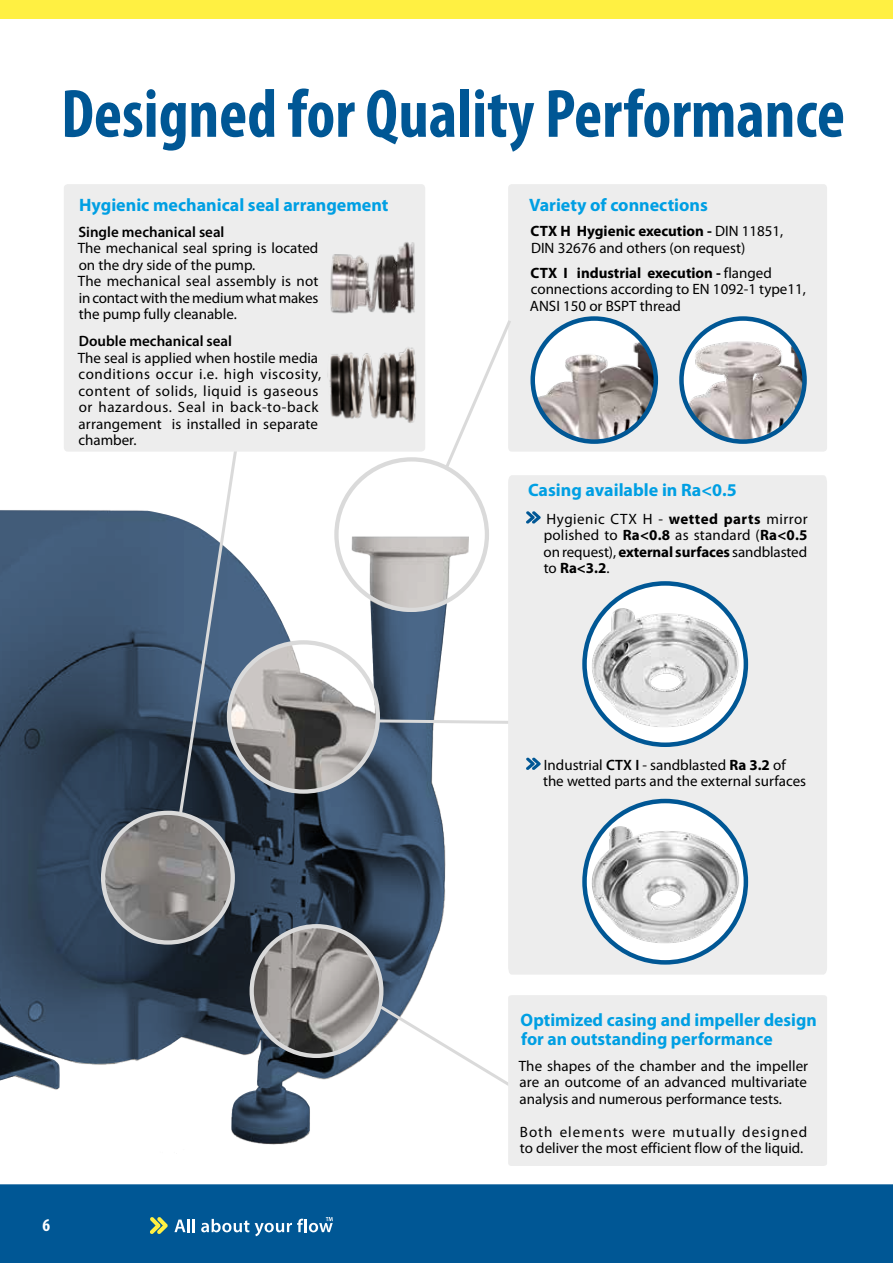
<style>
.page{position:relative;width:893px;height:1263px;background:#fff}
.page>*{position:absolute;margin:0;border:0;box-sizing:border-box;transform-origin:0 0}
.t1{font:700 condensed 69px "Myriad Pro";color:#005795}
.t2{font:700 18px/19.5px "Myriad Pro";color:#009fe3}
.t3{font:700 condensed 18px "Myriad Pro";color:#fff}
.t4{font:15px/16.5px "Myriad Pro";color:#000}
.t5{font:15px/16.5px "Myriad Pro";letter-spacing:.035em;color:#000}
.t6{font:600 15px "Myriad Pro";color:#000}
.s1{font-weight:700}
.s2{font-weight:600}
</style>
<div class="page">
<div style="left:0;top:1184px;width:893px;height:79px;background:#005795"></div>
<div style="left:0;top:0;width:893px;height:19px;background:#fff042"></div>
<svg style="left:150px;top:1217px;width:18px;height:17px"></svg>
<svg style="left:174px;top:1219px;width:21px;height:13px"></svg>
<svg style="left:201px;top:1219px;width:48px;height:13px"></svg>
<svg style="left:255px;top:1217px;width:78px;height:19px"></svg>
<div style="left:508px;top:184px;width:319px;height:268px;background:#ededed"></div>
<svg style="left:681px;top:319px;width:123px;height:123px"></svg>
<img style="left:681px;top:329px;width:123px;height:113px">
<div style="left:679px;top:316px;width:128px;height:128px;border:4px solid #005795;border-radius:50%"></div>
<svg style="left:533px;top:319px;width:123px;height:123px"></svg>
<img style="left:533px;top:329px;width:123px;height:113px">
<div style="left:530px;top:316px;width:128px;height:128px;border:4px solid #005795;border-radius:50%"></div>
<svg style="left:0;top:510px;width:447px;height:633px"></svg>
<svg style="left:177px;top:452px;width:67px;height:367px"></svg>
<svg style="left:377px;top:1003px;width:131px;height:87px"></svg>
<svg style="left:373px;top:718px;width:135px;height:7px"></svg>
<svg style="left:442px;top:317px;width:72px;height:156px"></svg>
<div style="left:508px;top:995px;width:319px;height:171px;background:#ededed"></div>
<div style="left:64px;top:184px;width:361px;height:268px;background:#ededed"></div>
<img style="left:322px;top:239px;width:97px;height:79px">
<div style="left:508px;top:475px;width:319px;height:499px;background:#ededed"></div>
<svg style="left:526px;top:757px;width:15px;height:13px"></svg>
<svg style="left:526px;top:511px;width:15px;height:13px"></svg>
<div style="left:227px;top:640px;width:153px;height:154px;border:4px solid #dadada;border-radius:50%"></div>
<div style="left:334px;top:457px;width:155px;height:155px;border:4px solid #dadada;border-radius:50%"></div>
<div style="left:101px;top:811px;width:134px;height:134px;border:4px solid #dadada;border-radius:50%"></div>
<div style="left:250px;top:924px;width:133px;height:134px;border:4px solid #dadada;border-radius:50%"></div>
<svg style="left:584px;top:583px;width:162px;height:162px"></svg>
<img style="left:590px;top:606px;width:149px;height:122px">
<div style="left:582px;top:581px;width:166px;height:166px;border:4px solid #005795;border-radius:50%"></div>
<svg style="left:584px;top:801px;width:162px;height:161px"></svg>
<img style="left:590px;top:825px;width:149px;height:119px">
<div style="left:582px;top:799px;width:166px;height:166px;border:4px solid #005795;border-radius:50%"></div>
<img style="left:325px;top:344px;width:100px;height:82px">
<h1 class="t1" style="left:61px;top:71px;width:785px">Designed for Quality Performance</h1>
<p class="t2" style="left:79px;top:195px;width:311px">Hygienic mechanical seal arrangement</p>
<p class="t2" style="left:529px;top:195px;width:180px">Variety of connections</p>
<p class="t6" style="left:78px;top:222px;width:148px">Single mechanical seal</p>
<p class="t4" style="left:78px;top:240px;width:242px">The mechanical seal spring is located on the dry side of the pump.<br>The mechanical seal assembly is not in contact with the medium what makes the pump fully cleanable.</p>
<p class="t6" style="left:79px;top:332px;width:155px">Double mechanical seal</p>
<p class="t5" style="left:78px;top:349px;width:245px">The seal is applied when hostile media conditions occur i.e. high viscosity, content of solids, liquid is gaseous or hazardous. Seal in back-to-back arrangement is installed in separate chamber.</p>
<p class="t4" style="left:531px;top:223px;width:254px"><span class="s1">CTX H Hygienic execution -</span> DIN 11851,<br>DIN 32676 and others (on request)</p>
<p class="t4" style="left:530px;top:264px;width:278px"><span class="s1">CTX I industrial execution -</span> flanged connections according to EN 1092-1 type11,<br>ANSI 150 or BSPT thread</p>
<p class="t2" style="left:528px;top:480px;width:210px">Casing available in Ra&lt;0.5</p>
<p class="t4" style="left:544px;top:510px;width:266px;text-align:justify">Hygienic CTX H - <span class="s1">wetted parts</span> mirror polished to <span class="s1">Ra&lt;0.8</span> as standard (<span class="s1">Ra&lt;0.5 </span>on request), <span class="s1">external surfaces</span> sandblasted to <span class="s1">Ra&lt;3.2</span>.</p>
<p class="t4" style="left:543px;top:756px;width:265px">Industrial <span class="s2">CTX I</span> - sandblasted <span class="s1">Ra 3.2</span> of the wetted parts and the external surfaces</p>
<p class="t3" style="left:43px;top:1214px;width:9px">6</p>
<p class="t2" style="left:521px;top:1009px;width:298px">Optimized casing and impeller design for an outstanding performance</p>
<p class="t4" style="left:519px;top:1057px;width:291px;text-align:justify">The shapes of the chamber and the impeller are an outcome of an advanced multivariate analysis and numerous performance tests.</p>
<p class="t4" style="left:520px;top:1123px;width:289px">Both elements were mutually designed to deliver the most efficient flow of the liquid.</p>
</div>
